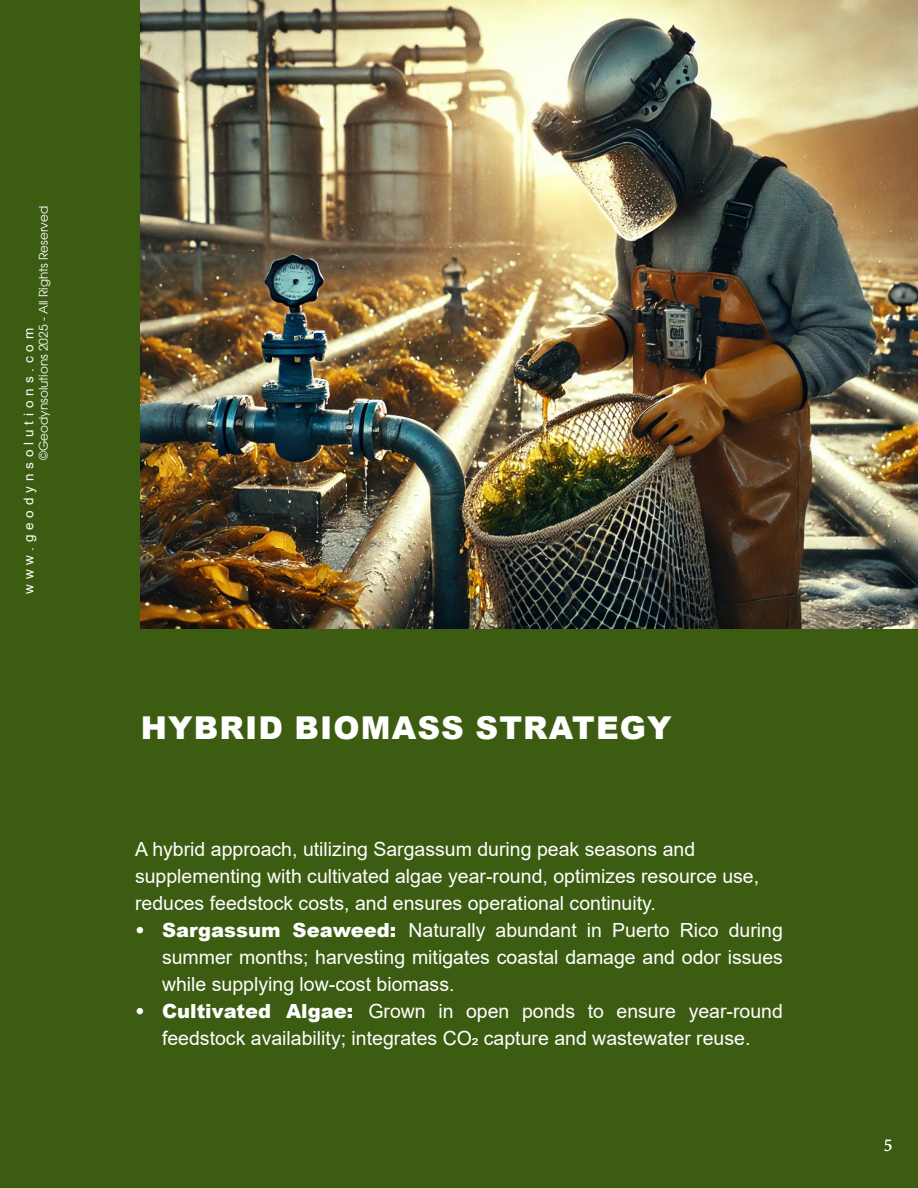
<style>
.page{position:relative;width:918px;height:1188px;background:#3c5c11}
.page>*{position:absolute;margin:0;border:0;box-sizing:border-box;transform-origin:0 0}
.t1{font:900 31.5px "Arial";letter-spacing:.035em;color:#fff}
.t2{font:19.5px/27px "Arial";color:#fff}
.t3{font:18px "Minion Pro";color:#fff}
.t4{font:13.5px "Arial";letter-spacing:.36em;color:#fff}
.t5{font:12px "Avant Garde";color:#fff}
.s1{font-weight:900}
</style>
<div class="page">
<img style="left:140px;top:0;width:778px;height:629px">
<p class="t5" style="left:36px;top:460px;width:256px;rotate:-90deg">©Geodynsolutions 2025 - All Rights Reserved</p>
<p class="t4" style="left:20px;top:594px;width:267px;rotate:-90deg">www.geodynsolutions.com</p>
<p class="t1" style="left:141px;top:705px;width:532px">HYBRID BIOMASS STRATEGY</p>
<p class="t2" style="left:135px;top:835px;width:626px">A hybrid approach, utilizing Sargassum during peak seasons and supplementing with cultivated algae year-round, optimizes resource use, reduces feedstock costs, and ensures operational continuity.</p>
<p class="t2" style="left:162px;top:916px;width:622px;text-align:justify;text-indent:-27px"><span class="s1">• Sargassum Seaweed:</span> Naturally abundant in Puerto Rico during summer months; harvesting mitigates coastal damage and odor issues while supplying low-cost biomass.</p>
<p class="t2" style="left:135px;top:997px;width:649px;text-align:center"><span class="s1">• Cultivated Algae:</span> Grown in open ponds to ensure year-round feedstock availability; integrates CO2 capture and wastewater reuse.</p>
<p class="t3" style="left:884px;top:1133px;width:10px">5</p>
</div>
